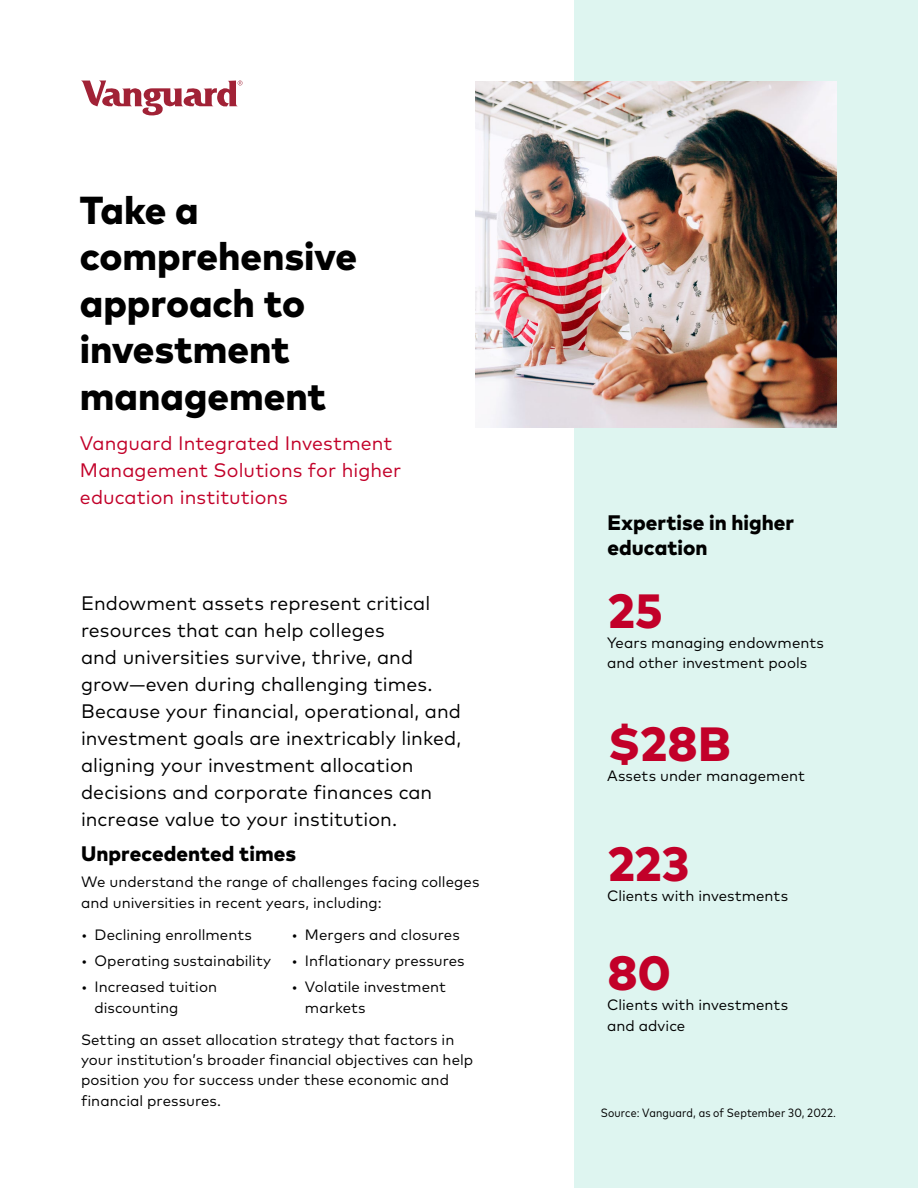
<style>
.page{position:relative;width:918px;height:1188px;background:#fff}
.page>*{position:absolute;margin:0;border:0;box-sizing:border-box;transform-origin:0 0}
.Handout_headline___N{font:800 48px "Mark Pro";color:#c20029}
.Page_headlines{font:800 39px/46.5px "Mark Pro";color:#000}
.A_Headline{font:800 21px/25.2px "Mark Pro";color:#000}
.Intro_text{font:19.5px/27px "Mark Pro";letter-spacing:.005em;color:#000}
.Intro_text-2{font:19.5px/27px "Mark Pro";letter-spacing:.005em;color:#c20029}
.Body_Text{font:15px/20.2px "Mark Pro";letter-spacing:.005em;color:#000}
.Disclosure_Narrow{font:condensed 12px "Mark Pro";letter-spacing:.015em;color:#000}
</style>
<div class="page">
<div style="left:574px;top:0;width:344px;height:1188px;background:#def5f0"></div>
<img style="left:476px;top:81px;width:361px;height:347px">
<svg style="left:82px;top:81px;width:161px;height:35px"></svg>
<h1 class="Page_headlines" style="left:80px;top:183px;width:279px">Take a comprehensive approach to investment management</h1>
<p class="Intro_text-2" style="left:80px;top:428px;width:323px">Vanguard Integrated Investment<br>Management Solutions for higher education institutions</p>
<p class="Intro_text" style="left:81px;top:589px;width:382px">Endowment assets represent critical resources that can help colleges<br>and universities survive, thrive, and grow—even during challenging times.<br>Because your financial, operational, and investment goals are inextricably linked, aligning your investment allocation decisions and corporate finances can increase value to your institution.</p>
<h2 class="A_Headline" style="left:81px;top:840px;width:217px">Unprecedented times</h2>
<p class="Body_Text" style="left:81px;top:871px;width:400px">We understand the range of challenges facing colleges and universities in recent years, including:</p>
<p class="Body_Text" style="left:81px;top:923px;width:172px">• Declining enrollments</p>
<p class="Body_Text" style="left:81px;top:949px;width:192px">• Operating sustainability</p>
<p class="Body_Text" style="left:94px;top:976px;width:124px;text-indent:-14px">• Increased tuition discounting</p>
<p class="Body_Text" style="left:291px;top:923px;width:170px">• Mergers and closures</p>
<p class="Body_Text" style="left:291px;top:949px;width:175px">• Inflationary pressures</p>
<p class="Body_Text" style="left:305px;top:976px;width:142px;text-indent:-14px">• Volatile investment markets</p>
<p class="Body_Text" style="left:81px;top:1028px;width:394px">Setting an asset allocation strategy that factors in your institution’s broader financial objectives can help position you for success under these economic and financial pressures.</p>
<h2 class="A_Headline" style="left:608px;top:508px;width:188px">Expertise in higher education</h2>
<p class="Handout_headline___N" style="left:608px;top:574px;width:57px">25</p>
<p class="Body_Text" style="left:607px;top:631px;width:218px">Years managing endowments and other investment pools</p>
<p class="Handout_headline___N" style="left:608px;top:707px;width:125px">$28B</p>
<p class="Body_Text" style="left:607px;top:764px;width:199px">Assets under management</p>
<p class="Handout_headline___N" style="left:608px;top:827px;width:83px">223</p>
<p class="Body_Text" style="left:607px;top:884px;width:183px">Clients with investments</p>
<p class="Handout_headline___N" style="left:608px;top:937px;width:65px">80</p>
<p class="Body_Text" style="left:607px;top:994px;width:183px">Clients with investments and advice</p>
<p class="Disclosure_Narrow" style="left:601px;top:1104px;width:237px">Source: Vanguard, as of September 30, 2022.</p>
</div>
